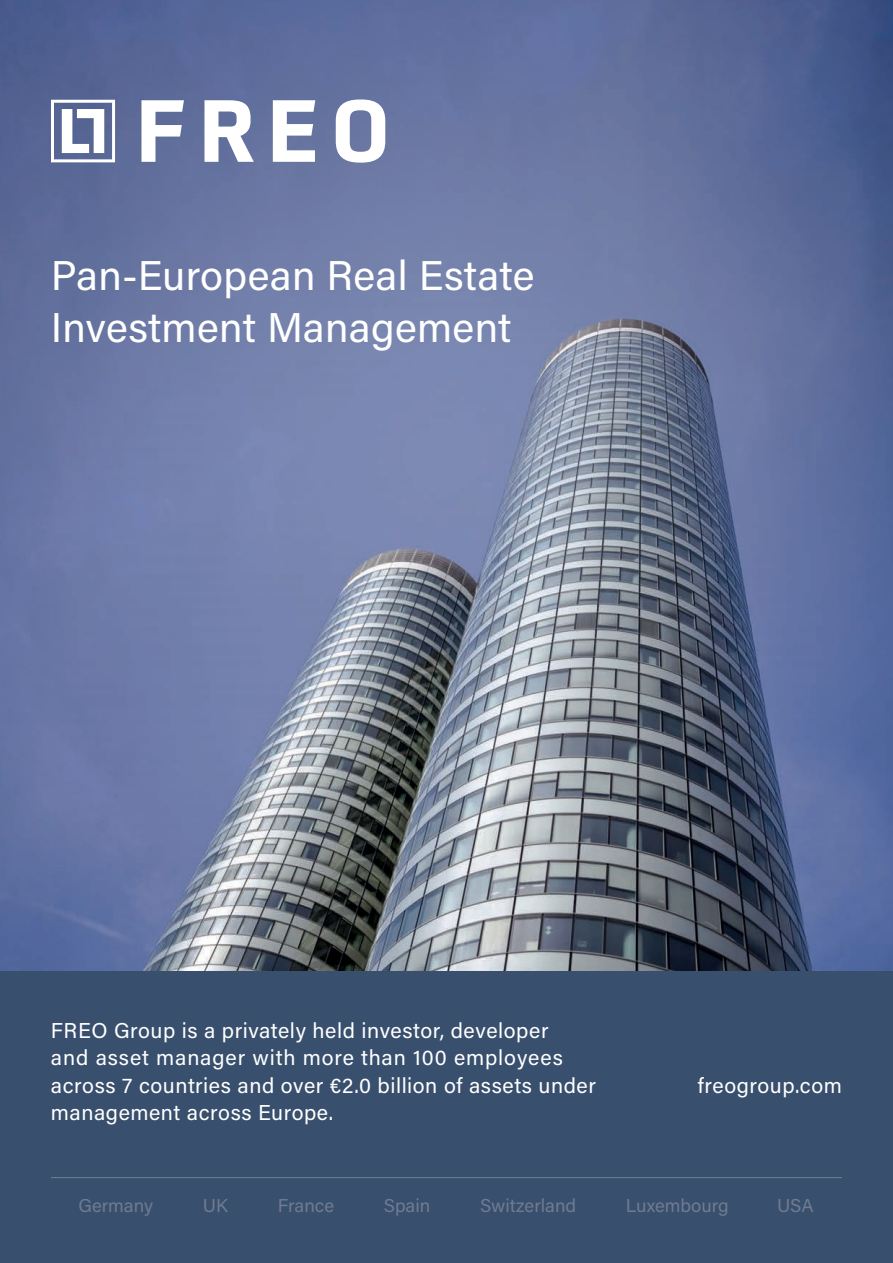
<style>
.page{position:relative;width:893px;height:1263px;background:#fff}
.page>*{position:absolute;margin:0;border:0;box-sizing:border-box;transform-origin:0 0}
.t1{font:41.55px/51.6px "Acumin Pro";letter-spacing:.01em;color:#fff}
.t2{font:21.45px/27.3px "Acumin Pro";letter-spacing:.025em;color:#fff}
.t3{font:18.6px "Acumin Pro";color:#6f7b91}
</style>
<div class="page">
<img style="left:0;top:0;width:893px;height:971px">
<div style="left:0;top:971px;width:893px;height:292px;background:#384f6d"></div>
<hr style="left:51px;top:1177px;width:791px;height:1px;background:#6f7b91">
<svg style="left:141px;top:100px;width:43px;height:62px"></svg>
<svg style="left:204px;top:100px;width:50px;height:62px"></svg>
<svg style="left:273px;top:100px;width:42px;height:62px"></svg>
<svg style="left:336px;top:99px;width:49px;height:64px"></svg>
<svg style="left:51px;top:100px;width:64px;height:62px"></svg>
<p class="t1" style="left:51px;top:248px;width:485px">Pan-European Real Estate<br>Investment Management</p>
<p class="t2" style="left:51px;top:1016px;width:546px">FREO Group is a privately held investor, developer<br>and asset manager with more than 100 employees across 7 countries and over €2.0 billion of assets under management across Europe.</p>
<p class="t2" style="left:698px;top:1070px;width:146px">freogroup.com</p>
<p class="t3" style="left:78px;top:1193px;width:76px">Germany</p>
<p class="t3" style="left:203px;top:1193px;width:27px">UK</p>
<p class="t3" style="left:278px;top:1193px;width:58px">France</p>
<p class="t3" style="left:384px;top:1193px;width:48px">Spain</p>
<p class="t3" style="left:480px;top:1193px;width:97px">Switzerland</p>
<p class="t3" style="left:626px;top:1193px;width:104px">Luxembourg</p>
<p class="t3" style="left:777px;top:1193px;width:38px">USA</p>
</div>
